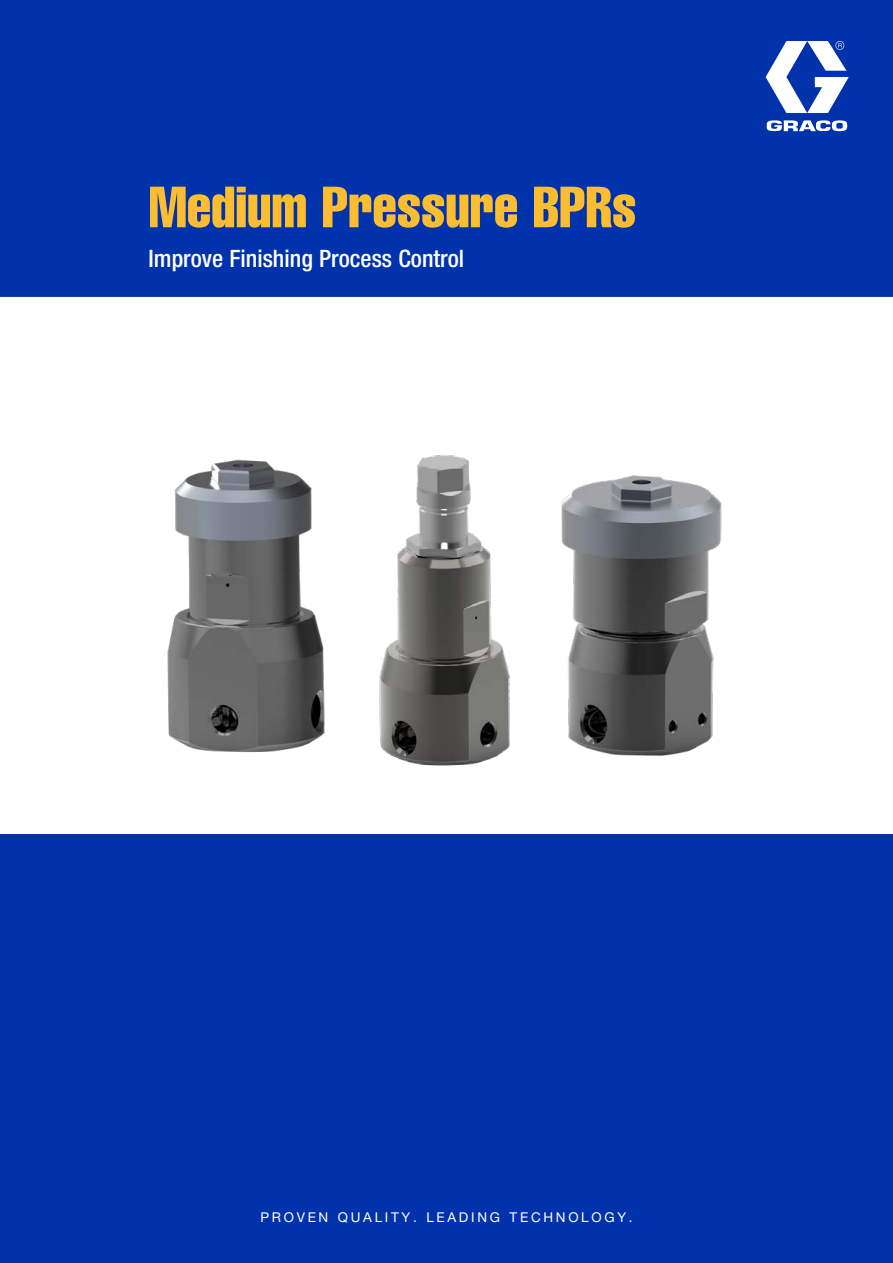
<style>
.page{position:relative;width:893px;height:1263px;background:#0033ab}
.page>*{position:absolute;margin:0;border:0;box-sizing:border-box;transform-origin:0 0}
.t1{font:57px "Helvetica LT Std Comp";color:#fcbd30}
.t2{font:500 condensed 24px "Helvetica Neue LT Std";color:#fff}
.t3{font:13.5px "Helvetica Neue LT Std";letter-spacing:.2em;color:#fff}
</style>
<div class="page">
<div style="left:0;top:297px;width:893px;height:536px;background:#fff"></div>
<hr style="left:0;top:832px;width:893px;height:2px;background:#fff">
<svg style="left:766px;top:41px;width:83px;height:72px"></svg>
<svg style="left:767px;top:120px;width:80px;height:11px"></svg>
<img style="left:561px;top:475px;width:161px;height:281px">
<img style="left:168px;top:459px;width:157px;height:294px">
<img style="left:379px;top:455px;width:131px;height:311px">
<h1 class="t1" style="left:149px;top:171px;width:489px">Medium Pressure BPRs</h1>
<h2 class="t2" style="left:149px;top:245px;width:317px">Improve Finishing Process Control</h2>
<p class="t3" style="left:260px;top:1209px;width:374px">PROVEN QUALITY. LEADING TECHNOLOGY.</p>
</div>
